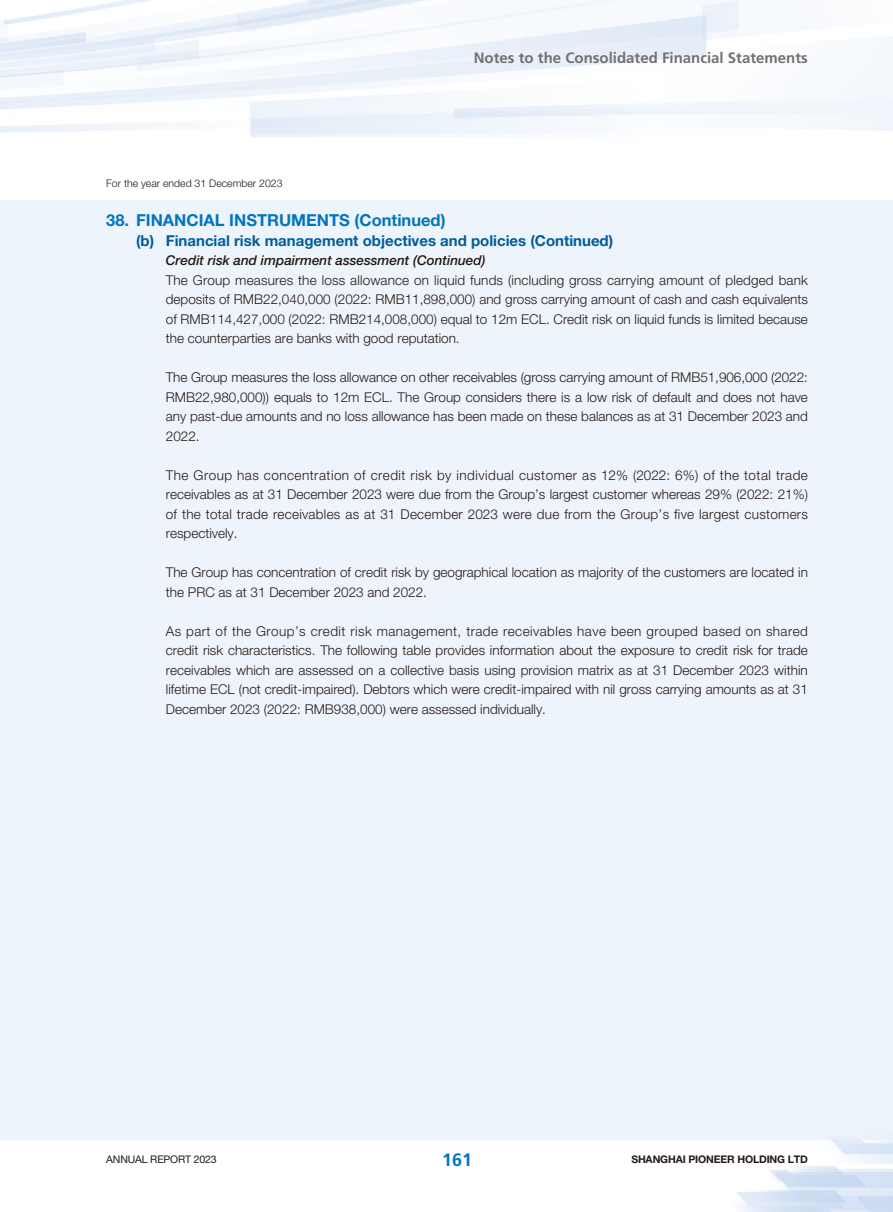
<style>
.page{position:relative;width:893px;height:1212px;background:#fff}
.page>*{position:absolute;margin:0;border:0;box-sizing:border-box;transform-origin:0 0}
.t1{font:700 18px "Frutiger LT Std";color:#0075c0}
.t2{font:700 16.5px "Helvetica Neue LT Std";color:#0075c0}
.t3{font:700 15px "Helvetica Neue LT Std";color:#005d9b}
.t4{font:700 15px "Frutiger LT Std";color:#717171}
.t5{font:300 13.5px/19.5px "Helvetica Neue LT Std";color:#231916;text-align:justify}
.t6{font:italic 500 13.5px "Helvetica Neue LT Std";color:#231916}
.t7{font:300 10.5px "Helvetica Neue LT Std";color:#231916}
.t8{font:700 10.5px "Helvetica Neue LT Std";letter-spacing:-.015em;color:#231916}
.t9{font:10.5px "Helvetica Neue LT Std";letter-spacing:-.015em;color:#231916}
</style>
<div class="page">
<div style="left:0;top:201px;width:893px;height:939px;background:#eef4fb"></div>
<p class="t7" style="left:106px;top:180px;width:178px">For the year ended 31 December 2023</p>
<p class="t4" style="left:474px;top:51px;width:336px">Notes to the Consolidated Financial Statements</p>
<p class="t2" style="left:106px;top:215px;width:341px">38. FINANCIAL INSTRUMENTS (Continued)</p>
<p class="t3" style="left:136px;top:235px;width:479px">(b) Financial risk management objectives and policies (Continued)</p>
<p class="t6" style="left:166px;top:256px;width:321px">Credit risk and impairment assessment (Continued)</p>
<p class="t5" style="left:166px;top:272px;width:644px">The Group measures the loss allowance on liquid funds (including gross carrying amount of pledged bank deposits of RMB22,040,000 (2022: RMB11,898,000) and gross carrying amount of cash and cash equivalents of RMB114,427,000 (2022: RMB214,008,000) equal to 12m ECL. Credit risk on liquid funds is limited because the counterparties are banks with good reputation.</p>
<p class="t5" style="left:166px;top:369px;width:644px">The Group measures the loss allowance on other receivables (gross carrying amount of RMB51,906,000 (2022:<br>RMB22,980,000)) equals to 12m ECL. The Group considers there is a low risk of default and does not have any past-due amounts and no loss allowance has been made on these balances as at 31 December 2023 and 2022.</p>
<p class="t5" style="left:166px;top:467px;width:644px">The Group has concentration of credit risk by individual customer as 12% (2022: 6%) of the total trade receivables as at 31 December 2023 were due from the Group’s largest customer whereas 29% (2022: 21%) of the total trade receivables as at 31 December 2023 were due from the Group’s five largest customers respectively.</p>
<p class="t5" style="left:166px;top:564px;width:644px">The Group has concentration of credit risk by geographical location as majority of the customers are located in the PRC as at 31 December 2023 and 2022.</p>
<p class="t5" style="left:166px;top:623px;width:644px">As part of the Group’s credit risk management, trade receivables have been grouped based on shared credit risk characteristics. The following table provides information about the exposure to credit risk for trade receivables which are assessed on a collective basis using provision matrix as at 31 December 2023 within lifetime ECL (not credit-impaired). Debtors which were credit-impaired with nil gross carrying amounts as at 31<br>December 2023 (2022: RMB938,000) were assessed individually.</p>
<p class="t9" style="left:106px;top:1155px;width:112px">ANNUAL REPORT 2023</p>
<h1 class="t1" style="left:442px;top:1151px;width:32px">161</h1>
<p class="t8" style="left:631px;top:1155px;width:178px">SHANGHAI PIONEER HOLDING LTD</p>
</div>
